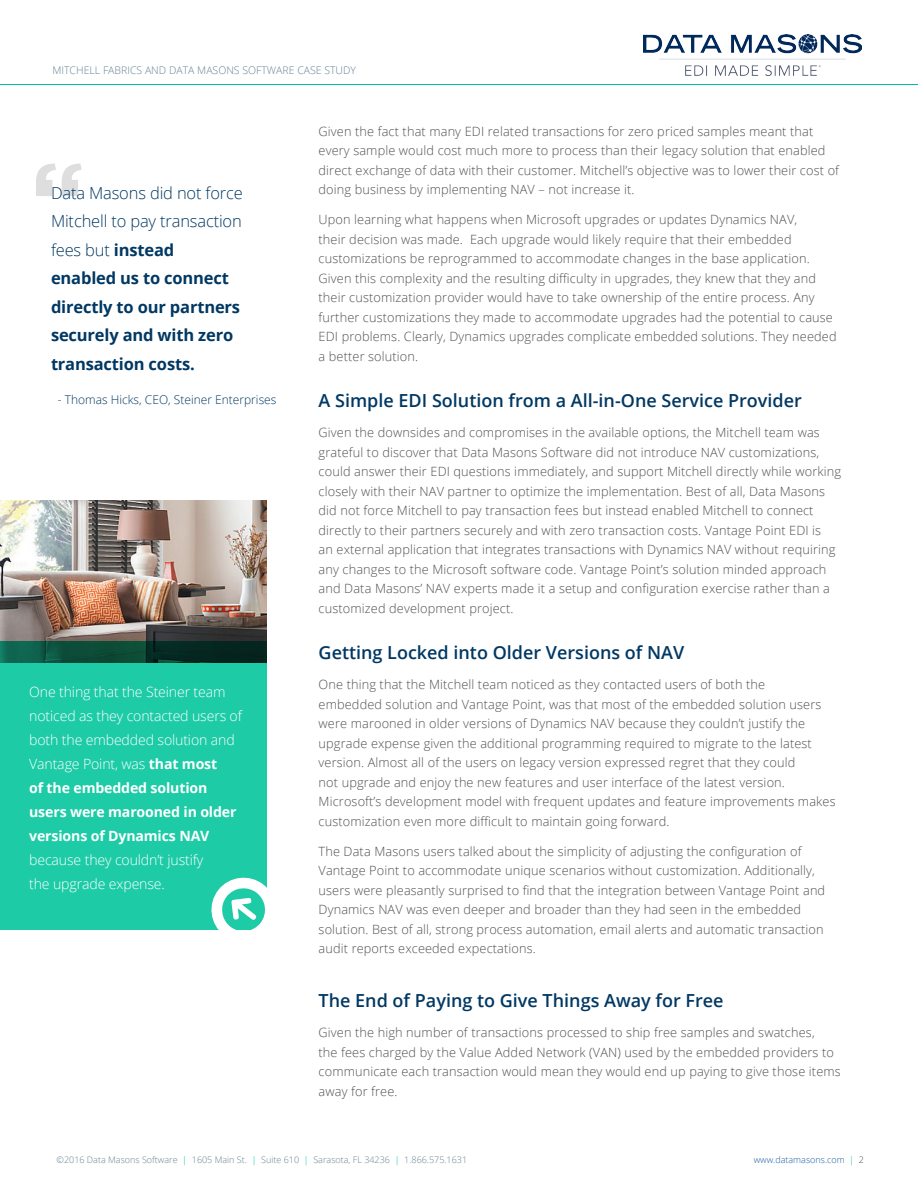
<style>
.page{position:relative;width:918px;height:1188px;background:#fff}
.page>*{position:absolute;margin:0;border:0;box-sizing:border-box;transform-origin:0 0}
.t1{font:600 18px "Open Sans";color:#003863}
.t2{font:700 16.5px/28.5px "Open Sans";letter-spacing:-.01em;color:#003863}
.t3{font:300 14.1px/24px "Open Sans";letter-spacing:-.01em;color:#fff}
.t4{font:300 12.75px/19.5px "Open Sans";letter-spacing:.01em;color:#505050}
.t5{font:300 12px "Open Sans";color:#003863}
.t6{font:300 10.5px "Open Sans";color:#668392}
.t7{font:300 9px "Open Sans";color:#668392}
.t8{font:300 9px "Open Sans";color:#175d9e}
.s1{font-weight:300}
.s2{font-weight:700}
.s3{color:#00c59b}
.s4{color:#505050}
</style>
<div class="page">
<svg style="left:36px;top:164px;width:46px;height:32px"></svg>
<hr style="left:0;top:84px;width:918px;height:1px;background:#00b9aa">
<img style="left:0;top:500px;width:267px;height:141px">
<svg style="left:0;top:641px;width:267px;height:289px;background:#1bbf9c"></svg>
<svg style="left:207px;top:874px;width:60px;height:56px"></svg>
<img style="left:644px;top:34px;width:218px;height:42px">
<p class="t6" style="left:52px;top:63px;width:305px">MITCHELL FABRICS AND DATA MASONS SOFTWARE CASE STUDY</p>
<p class="t2" style="left:51px;top:178px;width:193px"><span class="s1">Data Masons did not force<br>Mitchell to pay transaction fees but</span> instead enabled us to connect directly to our partners securely and with zero transaction costs.</p>
<p class="t5" style="left:58px;top:391px;width:220px">- Thomas Hicks, CEO, Steiner Enterprises</p>
<p class="t3" style="left:29px;top:680px;width:214px">One thing that the Steiner team noticed as they contacted users of both the embedded solution and<br>Vantage Point, was <span class="s2">that most<br>of the embedded solution users were marooned in older versions of Dynamics NAV </span>because they couldn’t justify<br>the upgrade expense.</p>
<p class="t4" style="left:319px;top:121px;width:522px">Given the fact that many EDI related transactions for zero priced samples meant that every sample would cost much more to process than their legacy solution that enabled direct exchange of data with their customer. Mitchell’s objective was to lower their cost of doing business by implementing NAV – not increase it.</p>
<p class="t4" style="left:319px;top:210px;width:520px">Upon learning what happens when Microsoft upgrades or updates Dynamics NAV,<br>their decision was made. Each upgrade would likely require that their embedded customizations be reprogrammed to accommodate changes in the base application.<br>Given this complexity and the resulting difficulty in upgrades, they knew that they and their customization provider would have to take ownership of the entire process. Any further customizations they made to accommodate upgrades had the potential to cause EDI problems. Clearly, Dynamics upgrades complicate embedded solutions. They needed a better solution.</p>
<p class="t1" style="left:319px;top:389px;width:485px">A Simple EDI Solution from a All-in-One Service Provider</p>
<p class="t4" style="left:319px;top:423px;width:524px">Given the downsides and compromises in the available options, the Mitchell team was grateful to discover that Data Masons Software did not introduce NAV customizations, could answer their EDI questions immediately, and support Mitchell directly while working closely with their NAV partner to optimize the implementation. Best of all, Data Masons did not force Mitchell to pay transaction fees but instead enabled Mitchell to connect directly to their partners securely and with zero transaction costs. Vantage Point EDI is<br>an external application that integrates transactions with Dynamics NAV without requiring any changes to the Microsoft software code. Vantage Point’s solution minded approach and Data Masons’ NAV experts made it a setup and configuration exercise rather than a customized development project.</p>
<p class="t1" style="left:319px;top:641px;width:367px">Getting Locked into Older Versions of NAV</p>
<p class="t4" style="left:319px;top:675px;width:519px">One thing that the Mitchell team noticed as they contacted users of both the<br>embedded solution and Vantage Point, was that most of the embedded solution users were marooned in older versions of Dynamics NAV because they couldn’t justify the upgrade expense given the additional programming required to migrate to the latest version. Almost all of the users on legacy version expressed regret that they could<br>not upgrade and enjoy the new features and user interface of the latest version.<br>Microsoft’s development model with frequent updates and feature improvements makes customization even more difficult to maintain going forward.</p>
<p class="t4" style="left:319px;top:841px;width:508px">The Data Masons users talked about the simplicity of adjusting the configuration of Vantage Point to accommodate unique scenarios without customization. Additionally, users were pleasantly surprised to find that the integration between Vantage Point and Dynamics NAV was even deeper and broader than they had seen in the embedded solution. Best of all, strong process automation, email alerts and automatic transaction audit reports exceeded expectations.</p>
<p class="t1" style="left:319px;top:989px;width:407px">The End of Paying to Give Things Away for Free</p>
<p class="t4" style="left:319px;top:1023px;width:524px">Given the high number of transactions processed to ship free samples and swatches,<br>the fees charged by the Value Added Network (VAN) used by the embedded providers to communicate each transaction would mean they would end up paying to give those items away for free.</p>
<p class="t7" style="left:57px;top:1154px;width:412px">©2016 Data Masons Software <span class="s3">|</span> 1605 Main St. <span class="s3">|</span> Suite 610 <span class="s3">|</span> Sarasota, FL 34236 <span class="s3">|</span> 1.866.575.1631</p>
<p class="t8" style="left:754px;top:1154px;width:112px">www.datamasons.com <span class="s3">|</span> <span class="s4">2</span></p>
</div>
